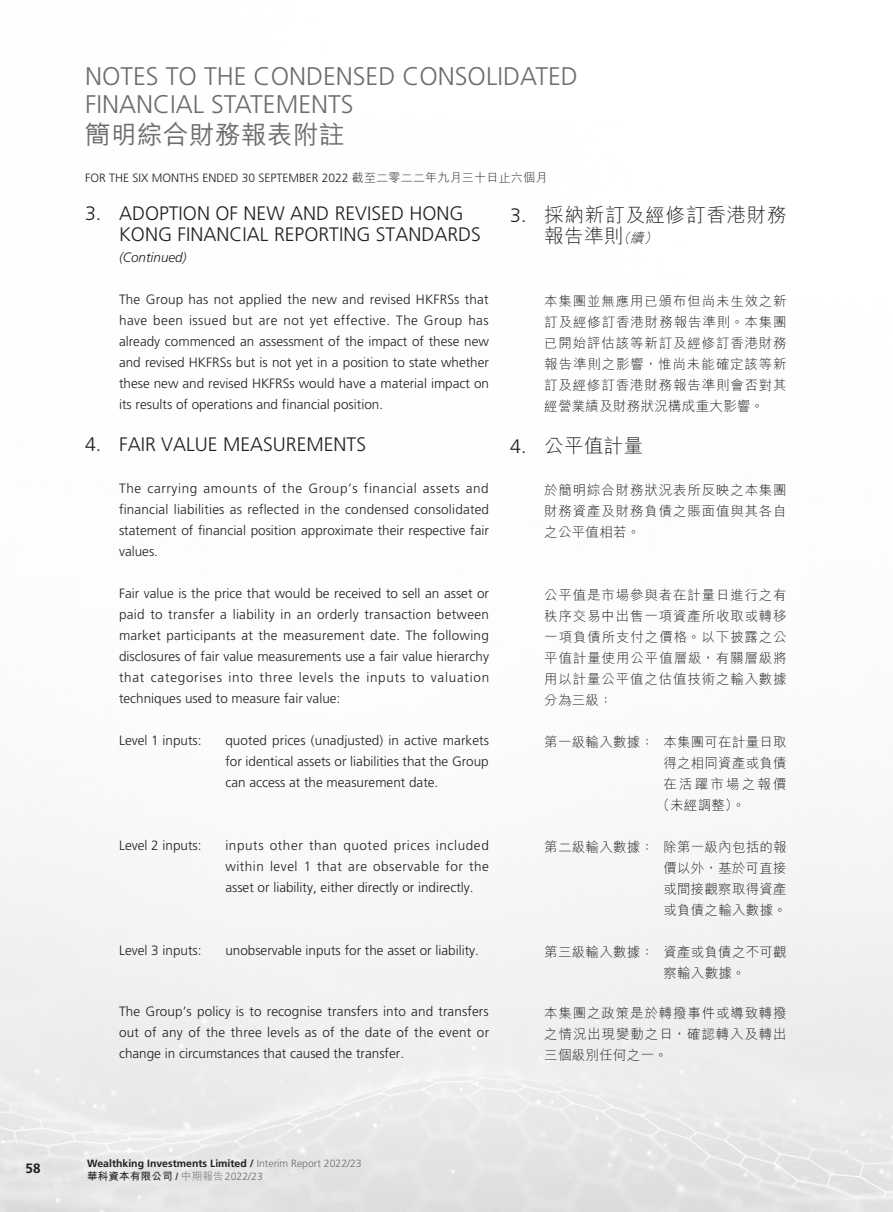
<style>
.page{position:relative;width:893px;height:1212px;background:#fff}
.page>*{position:absolute;margin:0;border:0;box-sizing:border-box;transform-origin:0 0}
.t1{font:300 25.5px/28.5px "Frutiger LT Std";color:#6c6d70}
.t2{font:500 25.5px "M Hei HK";letter-spacing:.02em;color:#6c6d70}
._01_H1_E{font:300 19.5px/21px "Frutiger LT Std";color:#231f20}
._001_H1_C{font:300 19.5px/21px "M Hei HK";letter-spacing:.04em;color:#231f20}
._00_txt_E{font:300 13.5px/21px "Frutiger LT Std";color:#231f20;text-align:justify}
._50_Table_txt{font:300 13.5px/21px "Frutiger LT Std";color:#231f20;text-align:justify}
._000_txt_C{font:300 13.5px/21px "M Hei HK";letter-spacing:.06em;color:#231f20;text-align:justify}
._50_Table_txt-2{font:300 13.5px/21px "M Hei HK";letter-spacing:.02em;color:#231f20;text-align:justify}
._01_H1_E-2{font:italic 300 13.5px "Frutiger LT Std";color:#231f20}
._50_Table_txt-3{font:300 13.5px "M Hei HK";letter-spacing:.16em;color:#231f20}
.t3{font:700 13.5px "Frutiger LT Std";color:#231f20}
.t4{font:300 12px "Frutiger LT Std";color:#231f20}
.t5{font:700 10.5px "Frutiger LT Std";color:#231f20}
.t6{font:700 10.5px "M Hei HK";letter-spacing:.02em;color:#231f20}
.s1{font-family:"M Hei HK"}
.s2{font-family:"Frutiger LT Std"}
.s3{font-style:italic;font-size:13.5px}
.s4{font-weight:300;color:#6c6d70}
.s5{font-family:"Frutiger LT Std";font-stretch:condensed}
.s6{font-family:"Frutiger LT Std";font-weight:300;color:#6c6d70}
</style>
<div class="page">
<p class="t1" style="left:85px;top:62px;width:494px">NOTES TO THE CONDENSED CONSOLIDATED<br>FINANCIAL STATEMENTS</p>
<p class="t2" style="left:85px;top:116px;width:261px">簡明綜合財務報表附註</p>
<p class="t4" style="left:85px;top:171px;width:464px">FOR THE SIX MONTHS ENDED 30 SEPTEMBER 2022 <span class="s1">截至二零二二年九月三十日止六個月</span></p>
<p class="_01_H1_E" style="left:119px;top:203px;width:363px;text-indent:-34px">3. ADOPTION OF NEW AND REVISED HONG<br>KONG FINANCIAL REPORTING STANDARDS</p>
<p class="_01_H1_E-2" style="left:119px;top:250px;width:69px">(Continued)</p>
<p class="_00_txt_E" style="left:119px;top:289px;width:371px">The Group has not applied the new and revised HKFRSs that have been issued but are not yet effective. The Group has already commenced an assessment of the impact of these new and revised HKFRSs but is not yet in a position to state whether these new and revised HKFRSs would have a material impact on its results of operations and financial position.</p>
<p class="_01_H1_E" style="left:85px;top:434px;width:283px">4. FAIR VALUE MEASUREMENTS</p>
<p class="_00_txt_E" style="left:119px;top:478px;width:372px">The carrying amounts of the Group’s financial assets and financial liabilities as reflected in the condensed consolidated statement of financial position approximate their respective fair values.</p>
<p class="_00_txt_E" style="left:119px;top:583px;width:372px">Fair value is the price that would be received to sell an asset or paid to transfer a liability in an orderly transaction between market participants at the measurement date. The following disclosures of fair value measurements use a fair value hierarchy that categorises into three levels the inputs to valuation techniques used to measure fair value:</p>
<p class="_50_Table_txt" style="left:119px;top:730px;width:84px">Level 1 inputs:</p>
<p class="_50_Table_txt" style="left:225px;top:730px;width:265px">quoted prices (unadjusted) in active markets for identical assets or liabilities that the Group can access at the measurement date.</p>
<p class="_50_Table_txt" style="left:119px;top:835px;width:84px">Level 2 inputs:</p>
<p class="_50_Table_txt" style="left:225px;top:835px;width:265px">inputs other than quoted prices included within level 1 that are observable for the asset or liability, either directly or indirectly.</p>
<p class="_50_Table_txt" style="left:119px;top:940px;width:84px">Level 3 inputs:</p>
<p class="_50_Table_txt" style="left:225px;top:940px;width:255px">unobservable inputs for the asset or liability.</p>
<p class="_00_txt_E" style="left:119px;top:1001px;width:372px">The Group’s policy is to recognise transfers into and transfers out of any of the three levels as of the date of the event or change in circumstances that caused the transfer.</p>
<p class="_001_H1_C" style="left:544px;top:204px;width:244px;text-indent:-34px"><span class="s2">3.</span> 採納新訂及經修訂香港財務報告準則<span class="s3">（續）</span></p>
<p class="_000_txt_C" style="left:544px;top:290px;width:244px">本集團並無應用已頒布但尚未生效之新訂及經修訂香港財務報告準則。本集團已開始評估該等新訂及經修訂香港財務報告準則之影響，惟尚未能確定該等新訂及經修訂香港財務報告準則會否對其經營業績及財務狀況構成重大影響。</p>
<p class="_001_H1_C" style="left:510px;top:435px;width:135px"><span class="s2">4.</span> 公平值計量</p>
<p class="_000_txt_C" style="left:544px;top:479px;width:244px">於簡明綜合財務狀況表所反映之本集團財務資產及財務負債之賬面值與其各自之公平值相若。</p>
<p class="_000_txt_C" style="left:544px;top:584px;width:244px">公平值是市場參與者在計量日進行之有秩序交易中出售一項資產所收取或轉移一項負債所支付之價格。以下披露之公平值計量使用公平值層級，有關層級將用以計量公平值之估值技術之輸入數據分為三級：</p>
<p class="_50_Table_txt-2" style="left:544px;top:731px;width:111px">第一級輸入數據：</p>
<p class="_50_Table_txt-2" style="left:663px;top:731px;width:125px">本集團可在計量日取</p>
<p class="_50_Table_txt-2" style="left:663px;top:752px;width:125px">得之相同資產或負債</p>
<p class="_50_Table_txt-3" style="left:663px;top:777px;width:125px">在活躍市場之報價</p>
<p class="_50_Table_txt-2" style="left:657px;top:794px;width:90px">（未經調整）。</p>
<p class="_50_Table_txt-2" style="left:544px;top:836px;width:111px">第二級輸入數據：</p>
<p class="_50_Table_txt-2" style="left:663px;top:836px;width:125px">除第一級內包括的報價以外，基於可直接或間接觀察取得資產或負債之輸入數據。</p>
<p class="_50_Table_txt-2" style="left:544px;top:941px;width:111px">第三級輸入數據：</p>
<p class="_50_Table_txt-2" style="left:663px;top:941px;width:125px">資產或負債之不可觀察輸入數據。</p>
<p class="_000_txt_C" style="left:544px;top:1002px;width:244px">本集團之政策是於轉撥事件或導致轉撥之情況出現變動之日，確認轉入及轉出三個級別任何之一。</p>
<p class="t3" style="left:25px;top:1161px;width:17px">58</p>
<p class="t5" style="left:87px;top:1157px;width:276px">Wealthking Investments Limited / <span class="s4">Interim Report 2022/23</span></p>
<p class="t6" style="left:87px;top:1168px;width:177px">華科資本有限公司 <span class="s5">/</span> <span class="s4">中期報告</span><span class="s6">2022/23</span></p>
</div>
